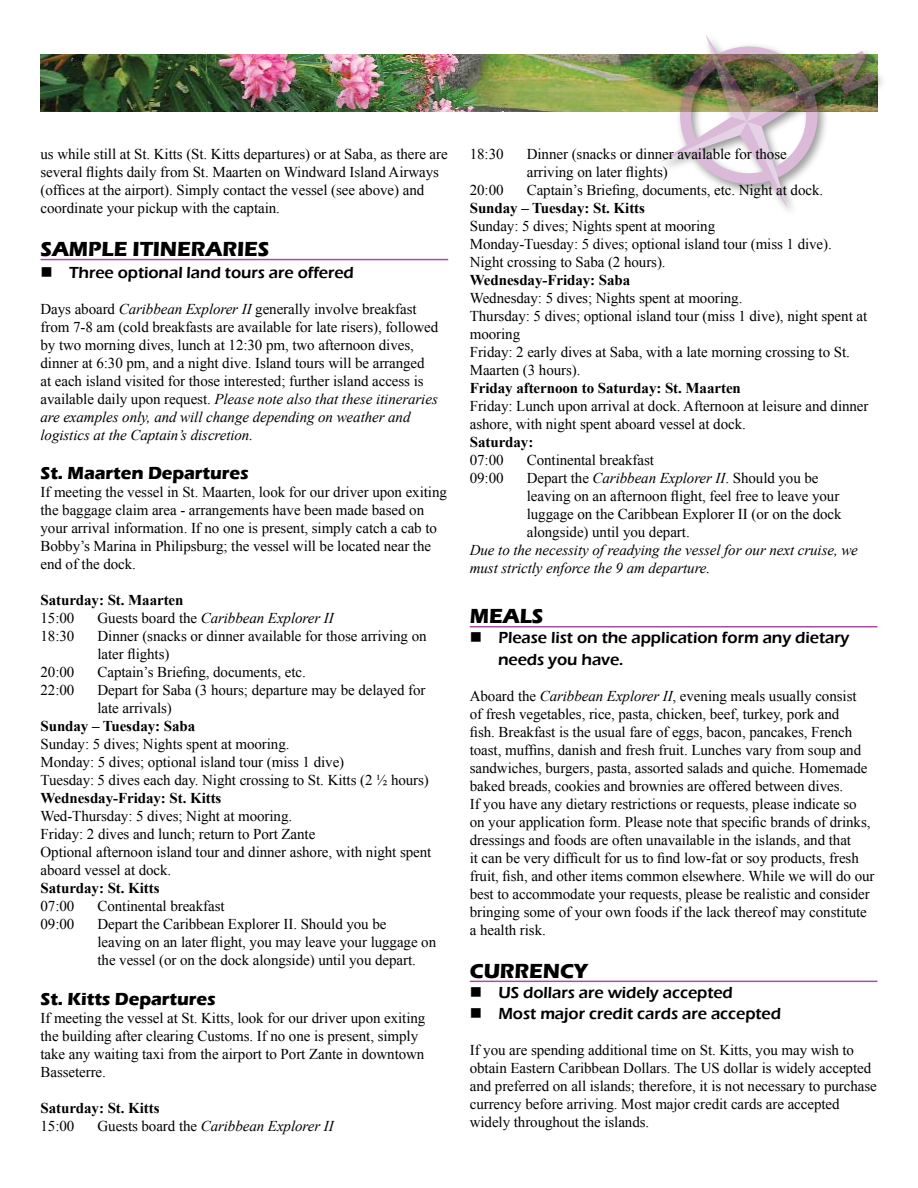
<style>
.page{position:relative;width:918px;height:1188px;background:#fff}
.page>*{position:absolute;margin:0;border:0;box-sizing:border-box;transform-origin:0 0}
.t1{font:700 21px "Eras ITC";letter-spacing:-.005em;color:#000}
.t2{font:700 18px "Eras ITC";letter-spacing:-.005em;color:#000}
.t3{font:600 16.5px/21.6px "Eras ITC";letter-spacing:-.005em;color:#000}
.t4{font:15px/18px "Times New Roman";letter-spacing:-.005em;color:#000}
.t5{font:700 15px "Times New Roman";letter-spacing:-.005em;color:#000}
.t6{font:italic 15px/18px "Times New Roman";letter-spacing:-.005em;color:#000}
.s1{font-style:italic}
.s2{font-style:normal}
</style>
<div class="page">
<img style="left:40px;top:54px;width:618px;height:57px">
<hr style="left:40px;top:259px;width:408px;height:1px;background:#a5509f">
<hr style="left:470px;top:626px;width:408px;height:2px;background:#a5509f">
<hr style="left:470px;top:981px;width:408px;height:1px;background:#a5509f">
<img style="left:660px;top:35px;width:216px;height:173px">
<p class="t4" style="left:40px;top:145px;width:409px">us while still at St. Kitts (St. Kitts departures) or at Saba, as there are several flights daily from St. Maarten on Windward Island Airways (offices at the airport). Simply contact the vessel (see above) and coordinate your pickup with the captain.</p>
<h1 class="t1" style="left:40px;top:237px;width:231px">SAMPLE ITINERARIES</h1>
<p class="t3" style="left:40px;top:262px;width:315px">■ Three optional land tours are offered</p>
<p class="t4" style="left:40px;top:299px;width:399px">Days aboard <span class="s1">Caribbean Explorer II</span> generally involve breakfast from 7-8 am (cold breakfasts are available for late risers), followed by two morning dives, lunch at 12:30 pm, two afternoon dives, dinner at 6:30 pm, and a night dive. Island tours will be arranged at each island visited for those interested; further island access is available daily upon request. <span class="s1">Please note also that these itineraries are examples only, and will change depending on weather and logistics at the Captain’s discretion.</span></p>
<p class="t2" style="left:40px;top:463px;width:210px">St. Maarten Departures</p>
<p class="t4" style="left:40px;top:483px;width:408px">If meeting the vessel in St. Maarten, look for our driver upon exiting the baggage claim area - arrangements have been made based on your arrival information. If no one is present, simply catch a cab to Bobby’s Marina in Philipsburg; the vessel will be located near the end of the dock.</p>
<p class="t5" style="left:40px;top:590px;width:145px">Saturday: St. Maarten</p>
<p class="t4" style="left:40px;top:609px;width:35px">15:00</p>
<p class="t6" style="left:98px;top:609px;width:238px"><span class="s2">Guests board the</span> Caribbean Explorer II</p>
<p class="t4" style="left:40px;top:627px;width:35px">18:30</p>
<p class="t4" style="left:97px;top:627px;width:331px">Dinner (snacks or dinner available for those arriving on later flights)</p>
<p class="t4" style="left:40px;top:663px;width:35px">20:00</p>
<p class="t4" style="left:97px;top:663px;width:210px">Captain’s Briefing, documents, etc.</p>
<p class="t4" style="left:40px;top:681px;width:35px">22:00</p>
<p class="t4" style="left:97px;top:681px;width:330px">Depart for Saba (3 hours; departure may be delayed for late arrivals)</p>
<p class="t5" style="left:40px;top:716px;width:156px">Sunday – Tuesday: Saba</p>
<p class="t4" style="left:40px;top:735px;width:390px">Sunday: 5 dives; Nights spent at mooring.<br>Monday: 5 dives; optional island tour (miss 1 dive)<br>Tuesday: 5 dives each day. Night crossing to St. Kitts (2 ½ hours)</p>
<p class="t5" style="left:40px;top:788px;width:182px">Wednesday-Friday: St. Kitts</p>
<p class="t4" style="left:40px;top:807px;width:392px">Wed-Thursday: 5 dives; Night at mooring.<br>Friday: 2 dives and lunch; return to Port Zante<br>Optional afternoon island tour and dinner ashore, with night spent aboard vessel at dock.</p>
<p class="t5" style="left:40px;top:878px;width:121px">Saturday: St. Kitts</p>
<p class="t4" style="left:40px;top:897px;width:35px">07:00</p>
<p class="t4" style="left:98px;top:897px;width:129px">Continental breakfast</p>
<p class="t4" style="left:40px;top:915px;width:35px">09:00</p>
<p class="t4" style="left:97px;top:915px;width:340px">Depart the Caribbean Explorer II. Should you be<br>leaving on an later flight, you may leave your luggage on the vessel (or on the dock alongside) until you depart.</p>
<p class="t2" style="left:40px;top:989px;width:177px">St. Kitts Departures</p>
<p class="t4" style="left:40px;top:1009px;width:386px">If meeting the vessel at St. Kitts, look for our driver upon exiting the building after clearing Customs. If no one is present, simply take any waiting taxi from the airport to Port Zante in downtown Basseterre.</p>
<p class="t5" style="left:40px;top:1098px;width:121px">Saturday: St. Kitts</p>
<p class="t4" style="left:40px;top:1117px;width:35px">15:00</p>
<p class="t6" style="left:98px;top:1117px;width:238px"><span class="s2">Guests board the</span> Caribbean Explorer II</p>
<p class="t4" style="left:470px;top:145px;width:35px">18:30</p>
<p class="t4" style="left:527px;top:145px;width:262px">Dinner (snacks or dinner available for those arriving on later flights)</p>
<p class="t4" style="left:470px;top:181px;width:35px">20:00</p>
<p class="t4" style="left:527px;top:181px;width:298px">Captain’s Briefing, documents, etc. Night at dock.</p>
<p class="t5" style="left:470px;top:198px;width:177px">Sunday – Tuesday: St. Kitts</p>
<p class="t4" style="left:470px;top:217px;width:364px">Sunday: 5 dives; Nights spent at mooring<br>Monday-Tuesday: 5 dives; optional island tour (miss 1 dive).<br>Night crossing to Saba (2 hours).</p>
<p class="t5" style="left:470px;top:270px;width:162px">Wednesday-Friday: Saba</p>
<p class="t4" style="left:470px;top:289px;width:399px">Wednesday: 5 dives; Nights spent at mooring.<br>Thursday: 5 dives; optional island tour (miss 1 dive), night spent at mooring<br>Friday: 2 early dives at Saba, with a late morning crossing to St.<br>Maarten (3 hours).</p>
<p class="t5" style="left:470px;top:378px;width:273px">Friday afternoon to Saturday: St. Maarten</p>
<p class="t4" style="left:470px;top:397px;width:400px">Friday: Lunch upon arrival at dock. Afternoon at leisure and dinner ashore, with night spent aboard vessel at dock.</p>
<p class="t5" style="left:470px;top:432px;width:65px">Saturday:</p>
<p class="t4" style="left:470px;top:451px;width:35px">07:00</p>
<p class="t4" style="left:527px;top:451px;width:129px">Continental breakfast</p>
<p class="t4" style="left:470px;top:469px;width:35px">09:00</p>
<p class="t4" style="left:527px;top:469px;width:316px">Depart the <span class="s1">Caribbean Explorer II</span>. Should you be leaving on an afternoon flight, feel free to leave your luggage on the Caribbean Explorer II (or on the dock alongside) until you depart.</p>
<p class="t6" style="left:470px;top:541px;width:390px">Due to the necessity of readying the vessel for our next cruise, we must strictly enforce the 9 am departure.</p>
<h1 class="t1" style="left:470px;top:604px;width:75px">MEALS</h1>
<p class="t3" style="left:498px;top:627px;width:353px;text-indent:-28px">■ Please list on the application form any dietary needs you have.</p>
<p class="t4" style="left:470px;top:686px;width:406px">Aboard the <span class="s1">Caribbean Explorer II</span>, evening meals usually consist<br>of fresh vegetables, rice, pasta, chicken, beef, turkey, pork and<br>fish. Breakfast is the usual fare of eggs, bacon, pancakes, French toast, muffins, danish and fresh fruit. Lunches vary from soup and sandwiches, burgers, pasta, assorted salads and quiche. Homemade baked breads, cookies and brownies are offered between dives.<br>If you have any dietary restrictions or requests, please indicate so on your application form. Please note that specific brands of drinks, dressings and foods are often unavailable in the islands, and that<br>it can be very difficult for us to find low-fat or soy products, fresh fruit, fish, and other items common elsewhere. While we will do our best to accommodate your requests, please be realistic and consider bringing some of your own foods if the lack thereof may constitute a health risk.</p>
<h1 class="t1" style="left:470px;top:959px;width:119px">CURRENCY</h1>
<p class="t3" style="left:470px;top:982px;width:265px">■ US dollars are widely accepted</p>
<p class="t3" style="left:470px;top:1003px;width:313px">■ Most major credit cards are accepted</p>
<p class="t4" style="left:470px;top:1041px;width:409px">If you are spending additional time on St. Kitts, you may wish to obtain Eastern Caribbean Dollars. The US dollar is widely accepted and preferred on all islands; therefore, it is not necessary to purchase currency before arriving. Most major credit cards are accepted widely throughout the islands.</p>
</div>
